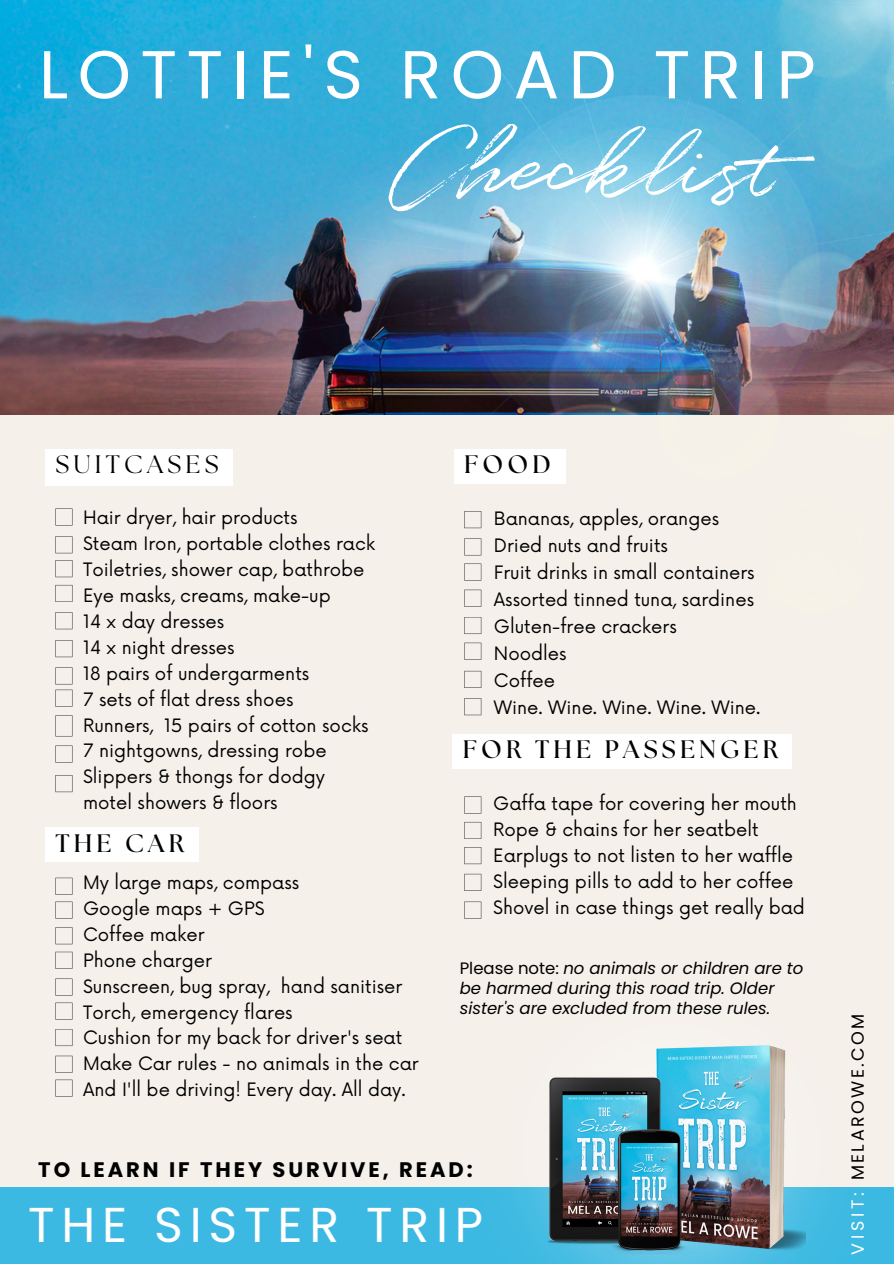
<style>
.page{position:relative;width:894px;height:1264px;background:#fff}
.page>*{position:absolute;margin:0;border:0;box-sizing:border-box;transform-origin:0 0}
.t1{font:92.25px "Quentin";color:#fff}
.t2{font:67.65px "Poppins";letter-spacing:.14em;color:#fff}
.t3{font:48.9px "Poppins";letter-spacing:.14em;color:#fff}
.t4{font:700 25.2px "The Seasons";letter-spacing:.17em;color:#000}
.t5{font:25.2px "The Seasons";letter-spacing:.17em;color:#000}
.t6{font:700 21px "Poppins";letter-spacing:.14em;color:#000}
.t7{font:18px/26px "Now";color:#000}
.t8{font:17.55px "Poppins";letter-spacing:.14em;color:#000}
.t9{font:italic 16.5px/20.2px "Poppins";color:#000}
.s1{font-style:normal}
.s2{color:#fff}
</style>
<div class="page">
<div style="left:0;top:0;width:893px;height:1263px;background:#f5f0ea"></div>
<img style="left:0;top:0;width:651px;height:414px">
<div style="left:0;top:1187px;width:893px;height:76px;background:#3cb9e2"></div>
<img style="left:526px;top:1045px;width:279px;height:218px">
<svg style="left:464px;top:511px;width:17px;height:17px"></svg>
<svg style="left:464px;top:538px;width:17px;height:17px"></svg>
<svg style="left:464px;top:563px;width:17px;height:17px"></svg>
<svg style="left:464px;top:589px;width:17px;height:17px"></svg>
<svg style="left:464px;top:617px;width:17px;height:17px"></svg>
<svg style="left:464px;top:642px;width:17px;height:17px"></svg>
<svg style="left:464px;top:671px;width:17px;height:17px"></svg>
<svg style="left:464px;top:698px;width:17px;height:17px"></svg>
<svg style="left:464px;top:796px;width:17px;height:17px"></svg>
<svg style="left:464px;top:822px;width:17px;height:17px"></svg>
<svg style="left:464px;top:847px;width:17px;height:17px"></svg>
<svg style="left:464px;top:873px;width:17px;height:18px"></svg>
<svg style="left:464px;top:901px;width:17px;height:17px"></svg>
<svg style="left:55px;top:877px;width:17px;height:17px"></svg>
<svg style="left:55px;top:901px;width:17px;height:17px"></svg>
<svg style="left:55px;top:927px;width:17px;height:17px"></svg>
<svg style="left:55px;top:951px;width:17px;height:17px"></svg>
<svg style="left:55px;top:978px;width:17px;height:17px"></svg>
<svg style="left:55px;top:1002px;width:17px;height:17px"></svg>
<svg style="left:55px;top:1029px;width:17px;height:17px"></svg>
<svg style="left:55px;top:1055px;width:17px;height:17px"></svg>
<svg style="left:55px;top:1079px;width:17px;height:17px"></svg>
<div style="left:45px;top:827px;width:153px;height:35px;background:#fff"></div>
<svg style="left:55px;top:508px;width:17px;height:17px"></svg>
<svg style="left:55px;top:536px;width:17px;height:17px"></svg>
<svg style="left:55px;top:560px;width:17px;height:17px"></svg>
<svg style="left:55px;top:585px;width:17px;height:17px"></svg>
<svg style="left:55px;top:612px;width:17px;height:17px"></svg>
<svg style="left:55px;top:640px;width:17px;height:17px"></svg>
<svg style="left:55px;top:667px;width:17px;height:39px"></svg>
<svg style="left:55px;top:715px;width:17px;height:21px"></svg>
<svg style="left:55px;top:745px;width:17px;height:17px"></svg>
<svg style="left:55px;top:775px;width:17px;height:17px"></svg>
<div style="left:45px;top:449px;width:188px;height:36px;background:#fff"></div>
<img style="left:651px;top:283px;width:242px;height:132px">
<img style="left:637px;top:0;width:256px;height:283px">
<div style="left:454px;top:449px;width:111px;height:35px;background:#fff"></div>
<div style="left:452px;top:734px;width:340px;height:35px;background:#fff"></div>
<h2 class="t2" style="left:39px;top:27px;width:778px">LOTTIE'S ROAD TRIP</h2>
<h1 class="t1" style="left:389px;top:104px;width:444px">Checklist</h1>
<h3 class="t5" style="left:55px;top:453px;width:165px">SUITCASES</h3>
<p class="t7" style="left:83px;top:505px;width:293px">Hair dryer, hair products<br>Steam Iron, portable clothes rack<br>Toiletries, shower cap, bathrobe<br>Eye masks, creams, make-up<br>14 x day dresses<br>14 x night dresses<br>18 pairs of undergarments<br>7 sets of flat dress shoes<br>Runners, 15 pairs of cotton socks<br>7 nightgowns, dressing robe<br>Slippers &amp; thongs for dodgy motel showers &amp; floors</p>
<h3 class="t4" style="left:55px;top:831px;width:130px">THE CAR</h3>
<p class="t7" style="left:83px;top:870px;width:337px">My large maps, compass<br>Google maps + GPS<br>Coffee maker<br>Phone charger<br>Sunscreen, bug spray, hand sanitiser<br>Torch, emergency flares<br>Cushion for my back for driver's seat<br>Make Car rules - no animals in the car<br>And I'll be driving! Every day. All day.</p>
<h3 class="t4" style="left:464px;top:453px;width:88px">FOOD</h3>
<p class="t7" style="left:494px;top:505px;width:268px;line-height:27px">Bananas, apples, oranges<br>Dried nuts and fruits<br>Fruit drinks in small containers<br>Assorted tinned tuna, sardines<br>Gluten-free crackers<br>Noodles<br>Coffee<br>Wine. Wine. Wine. Wine. Wine.</p>
<h3 class="t4" style="left:462px;top:738px;width:317px">FOR THE PASSENGER</h3>
<p class="t7" style="left:493px;top:791px;width:313px">Gaffa tape for covering her mouth Rope &amp; chains for her seatbelt Earplugs to not listen to her waffle Sleeping pills to add to her coffee Shovel in case things get really bad</p>
<p class="t9" style="left:459px;top:958px;width:345px"><span class="s1">Please note:</span> no animals or children are to be harmed during this road trip. Older sister's are excluded from these rules.</p>
<p class="t6" style="left:38px;top:1154px;width:436px">TO LEARN IF THEY SURVIVE, READ:</p>
<h3 class="t3" style="left:28px;top:1190px;width:456px">THE SISTER TRIP</h3>
<p class="t8" style="left:845px;top:1254px;width:243px;rotate:-90deg"><span class="s2">VISIT:</span> MELAROWE.COM</p>
</div>
